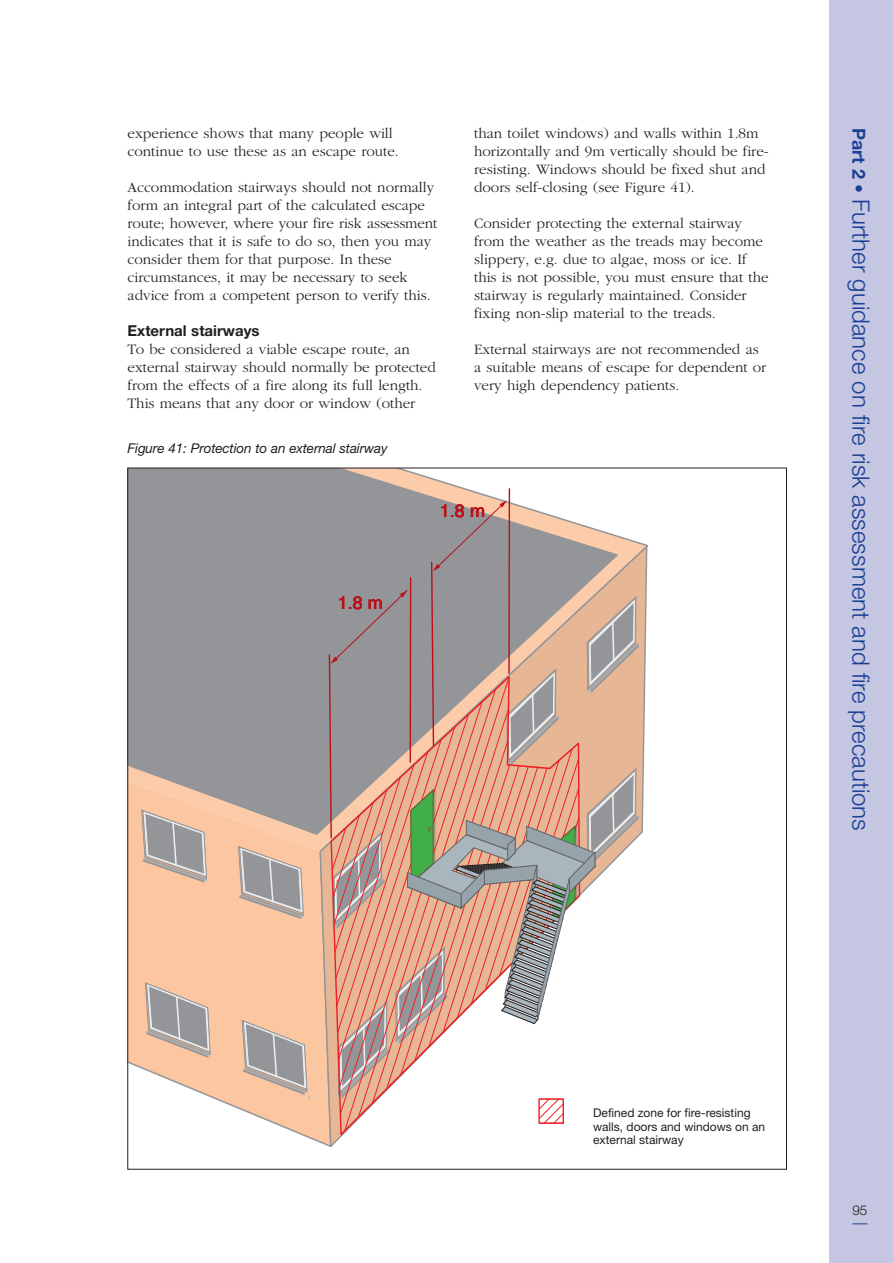
<style>
.page{position:relative;width:893px;height:1263px;background:#fff}
.page>*{position:absolute;margin:0;border:0;box-sizing:border-box;transform-origin:0 0}
.t1{font:300 24px "Helvetica Neue";color:#1b3f94}
.t2{font:18px "Helvetica";color:#bb1018}
.t3{font:300 15px/18px "Garamond";color:#231f20}
.t4{font:700 15px "Helvetica Neue";color:#231f20}
.t5{font:italic 13.5px "Helvetica Neue";letter-spacing:-.01em;color:#231f20}
.t6{font:300 13.5px "Helvetica Neue";color:#231f20}
.t7{font:12px/13.5px "Helvetica Neue";color:#231f20}
.s1{font-weight:700;font-size:18px}
</style>
<div class="page">
<div style="left:829px;top:0;width:64px;height:1263px;background:#c5c6e1"></div>
<svg style="left:852px;top:1223px;width:15px;height:1px"></svg>
<svg style="left:130px;top:853px;width:189px;height:290px"></svg>
<svg style="left:319px;top:853px;width:11px;height:294px;background:#e7bb9c"></svg>
<svg style="left:130px;top:542px;width:519px;height:311px"></svg>
<svg style="left:130px;top:470px;width:381px;height:366px;background:#9e9b9b"></svg>
<svg style="left:238px;top:847px;width:66px;height:72px;background:#beada2"></svg>
<svg style="left:142px;top:810px;width:65px;height:72px;background:#bdada2"></svg>
<svg style="left:145px;top:983px;width:65px;height:75px;background:#c0aea2"></svg>
<svg style="left:242px;top:1020px;width:68px;height:79px;background:#c5b0a2"></svg>
<hr style="left:508px;top:489px;width:2px;height:184px;background:#bb1018">
<svg style="left:328px;top:500px;width:311px;height:624px"></svg>
<p class="t3" style="left:128px;top:124px;width:273px">experience shows that many people will continue to use these as an escape route.</p>
<p class="t3" style="left:128px;top:178px;width:311px">Accommodation stairways should not normally form an integral part of the calculated escape route; however, where your fire risk assessment indicates that it is safe to do so, then you may consider them for that purpose. In these circumstances, it may be necessary to seek advice from a competent person to verify this.</p>
<p class="t4" style="left:128px;top:325px;width:134px">External stairways</p>
<p class="t3" style="left:128px;top:340px;width:310px">To be considered a viable escape route, an external stairway should normally be protected from the effects of a fire along its full length.<br>This means that any door or window (other</p>
<p class="t5" style="left:128px;top:443px;width:261px">Figure 41: Protection to an external stairway</p>
<p class="t3" style="left:474px;top:124px;width:296px">than toilet windows) and walls within 1.8m horizontally and 9m vertically should be fire&shy;resisting. Windows should be fixed shut and doors self-closing (see Figure 41).</p>
<p class="t3" style="left:474px;top:214px;width:296px">Consider protecting the external stairway from the weather as the treads may become slippery, e.g. due to algae, moss or ice. If this is not possible, you must ensure that the stairway is regularly maintained. Consider fixing non-slip material to the treads.</p>
<p class="t3" style="left:474px;top:340px;width:294px">External stairways are not recommended as a suitable means of escape for dependent or very high dependency patients.</p>
<p class="t2" style="left:338px;top:591px;width:47px">1.8 m</p>
<p class="t2" style="left:440px;top:498px;width:47px">1.8 m</p>
<h1 class="t1" style="left:870px;top:128px;width:705px;rotate:90deg"><span class="s1">Part 2 •</span> Further guidance on fire risk assessment and fire precautions</h1>
<p class="t7" style="left:593px;top:1107px;width:36px">D ine</p>
<p class="t7" style="left:643px;top:1107px;width:109px">one for fire-resisting</p>
<p class="t7" style="left:593px;top:1121px;width:28px">w ls</p>
<p class="t7" style="left:641px;top:1121px;width:12px">or</p>
<p class="t7" style="left:609px;top:1121px;width:157px;text-indent:58px">nd windows on an ernal stairway</p>
<p class="t6" style="left:852px;top:1205px;width:17px">95</p>
</div>
